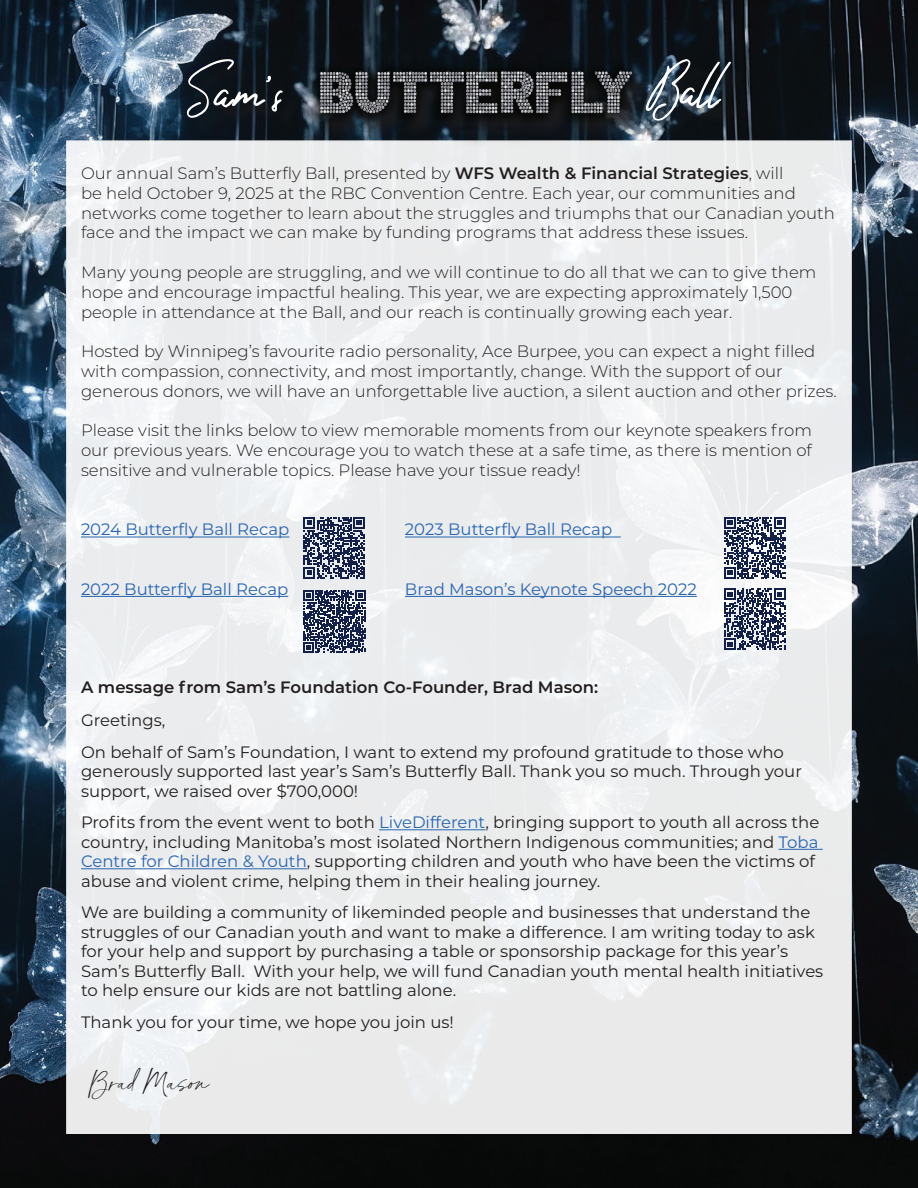
<style>
.page{position:relative;width:918px;height:1188px;background:#fff}
.page>*{position:absolute;margin:0;border:0;box-sizing:border-box;transform-origin:0 0}
.t1{font:22.5px "Beyond Sweet";color:#231f20}
.t2{font:300 16.5px/19.8px "Montserrat";color:#231f20}
.t3{font:16.5px/19.5px "Montserrat";color:#231f20}
.t4{font:16.5px "Montserrat";color:#2865b1}
.t5{font:600 16.5px "Montserrat";color:#231f20}
.s1{font-weight:600}
.s2{color:#2865b1}
</style>
<div class="page">
<img style="left:0;top:0;width:918px;height:1188px">
<div style="left:66px;top:140px;width:786px;height:994px;background:linear-gradient(to right,#edeff0,#ebeced);border:2px solid #fff"></div>
<div style="left:312px;top:63px;width:343px;height:85px;background:#231f20;opacity:.75"></div>
<img style="left:302px;top:54px;width:337px;height:76px">
<div style="left:649px;top:62px;width:100px;height:77px;background:#231f20;opacity:.75"></div>
<svg style="left:645px;top:59px;width:86px;height:62px;background:#454f58"></svg>
<div style="left:190px;top:62px;width:110px;height:74px;background:#231f20;opacity:.75"></div>
<svg style="left:186px;top:59px;width:97px;height:59px;background:#2c3339"></svg>
<hr style="left:81px;top:537px;width:208px;height:1px;background:#2865b1">
<hr style="left:405px;top:537px;width:216px;height:1px;background:#2865b1">
<hr style="left:81px;top:596px;width:207px;height:1px;background:#2865b1">
<hr style="left:405px;top:596px;width:292px;height:1px;background:#2865b1">
<hr style="left:379px;top:829px;width:106px;height:1px;background:#2865b1">
<hr style="left:779px;top:849px;width:44px;height:1px;background:#2865b1">
<hr style="left:81px;top:868px;width:226px;height:1px;background:#2865b1">
<svg style="left:304px;top:517px;width:61px;height:61px;background:#656d87"></svg>
<svg style="left:724px;top:517px;width:62px;height:61px"></svg>
<svg style="left:303px;top:590px;width:62px;height:63px"></svg>
<svg style="left:724px;top:589px;width:62px;height:61px"></svg>
<p class="t2" style="left:81px;top:163px;width:755px">Our annual Sam’s Butterfly Ball, presented by <span class="s1">WFS Wealth &amp; Financial Strategies</span>, will<br>be held October 9, 2025 at the RBC Convention Centre. Each year, our communities and networks come together to learn about the struggles and triumphs that our Canadian youth face and the impact we can make by funding programs that address these issues.</p>
<p class="t2" style="left:81px;top:262px;width:737px">Many young people are struggling, and we will continue to do all that we can to give them hope and encourage impactful healing. This year, we are expecting approximately 1,500 people in attendance at the Ball, and our reach is continually growing each year.</p>
<p class="t2" style="left:81px;top:341px;width:757px">Hosted by Winnipeg’s favourite radio personality, Ace Burpee, you can expect a night filled with compassion, connectivity, and most importantly, change. With the support of our generous donors, we will have an unforgettable live auction, a silent auction and other prizes.</p>
<p class="t2" style="left:81px;top:420px;width:733px;text-align:justify">Please visit the links below to view memorable moments from our keynote speakers from our previous years. We encourage you to watch these at a safe time, as there is mention of sensitive and vulnerable topics. Please have your tissue ready!</p>
<p class="t4" style="left:81px;top:518px;width:210px">2024 Butterfly Ball Recap</p>
<p class="t4" style="left:405px;top:518px;width:209px">2023 Butterfly Ball Recap</p>
<p class="t4" style="left:81px;top:578px;width:209px">2022 Butterfly Ball Recap</p>
<p class="t4" style="left:405px;top:578px;width:293px">Brad Mason’s Keynote Speech 2022</p>
<p class="t5" style="left:81px;top:676px;width:519px">A message from Sam’s Foundation Co-Founder, Brad Mason:</p>
<p class="t3" style="left:81px;top:704px;width:705px;line-height:31.5px">Greetings,<br>On behalf of Sam’s Foundation, I want to extend my profound gratitude to those who</p>
<p class="t3" style="left:81px;top:761px;width:722px">generously supported last year’s Sam’s Butterfly Ball. Thank you so much. Through your support, we raised over $700,000!</p>
<p class="t3" style="left:81px;top:812px;width:740px">Profits from the event went to both <span class="s2">LiveDifferent</span>, bringing support to youth all across the country, including Manitoba’s most isolated Northern Indigenous communities; and <span class="s2">Toba Centre for Children &amp; Youth</span>, supporting children and youth who have been the victims of abuse and violent crime, helping them in their healing journey.</p>
<p class="t3" style="left:81px;top:902px;width:744px">We are building a community of likeminded people and businesses that understand the struggles of our Canadian youth and want to make a difference. I am writing today to ask for your help and support by purchasing a table or sponsorship package for this year’s Sam’s Butterfly Ball. With your help, we will fund Canadian youth mental health initiatives to help ensure our kids are not battling alone.</p>
<p class="t3" style="left:81px;top:1011px;width:374px">Thank you for your time, we hope you join us!</p>
<h1 class="t1" style="left:90px;top:1078px;width:123px">Brad Mason</h1>
</div>
